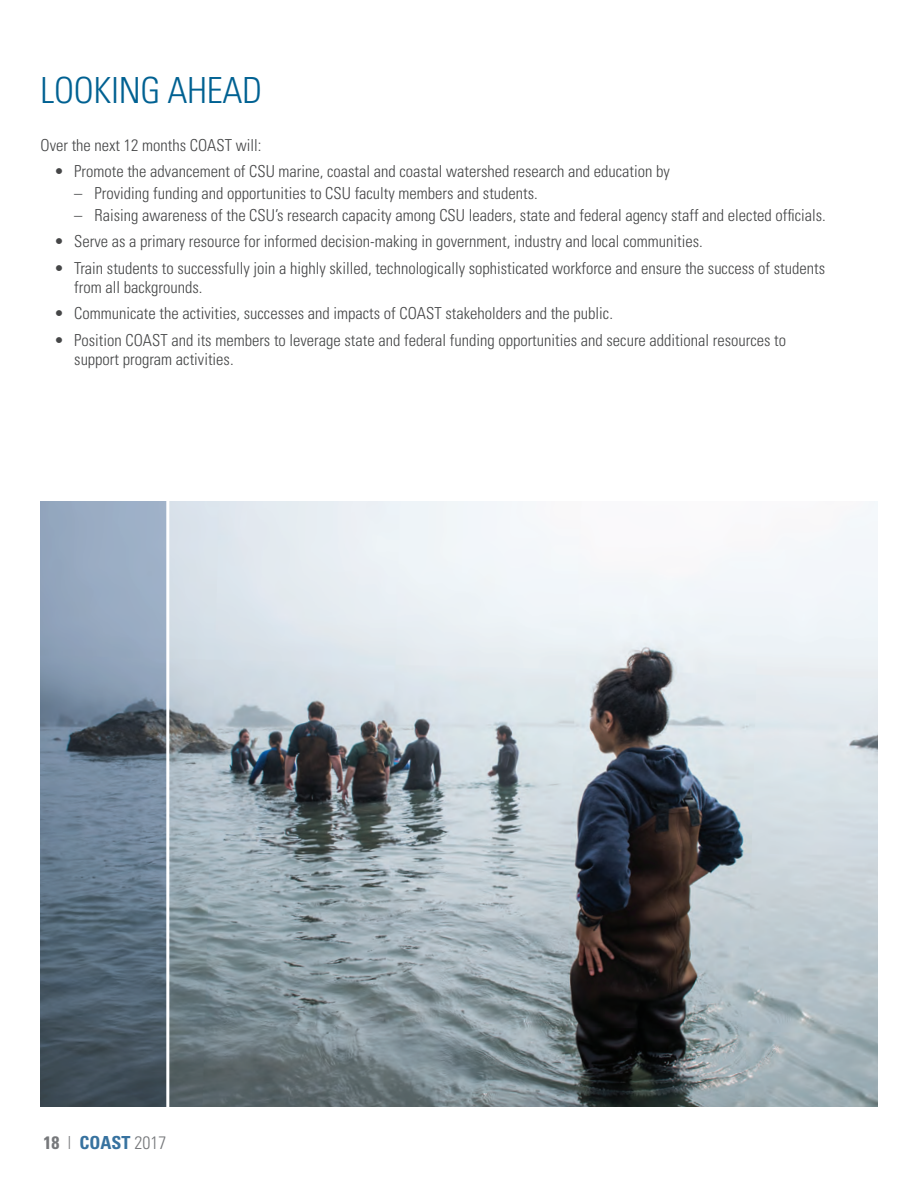
<style>
.page{position:relative;width:918px;height:1188px;background:#fff}
.page>*{position:absolute;margin:0;border:0;box-sizing:border-box;transform-origin:0 0}
.H1_-_Section_Title{font:300 condensed 36px "Univers";letter-spacing:-.01em;color:#006192}
.t1{font:300 condensed 18px "Univers";color:#76787b}
.Paragraph_Text{font:300 condensed 16.5px/19.5px "Univers";color:#454647}
.s1{font-weight:700}
.s2{font-weight:700;color:#37729f}
</style>
<div class="page">
<img style="left:169px;top:501px;width:709px;height:606px">
<svg style="left:40px;top:501px;width:126px;height:606px;background:#6c7e91"></svg>
<p class="H1_-_Section_Title" style="left:40px;top:68px;width:223px">LOOKING AHEAD</p>
<p class="Paragraph_Text" style="left:40px;top:135px;width:222px">Over the next 12 months COAST will:</p>
<p class="Paragraph_Text" style="left:54px;top:161px;width:617px">• Promote the advancement of CSU marine, coastal and coastal watershed research and education by</p>
<p class="Paragraph_Text" style="left:74px;top:183px;width:465px">– Providing funding and opportunities to CSU faculty members and students.</p>
<p class="Paragraph_Text" style="left:74px;top:205px;width:753px">– Raising awareness of the CSU’s research capacity among CSU leaders, state and federal agency staff and elected officials.</p>
<p class="Paragraph_Text" style="left:54px;top:232px;width:650px">• Serve as a primary resource for informed decision-making in government, industry and local communities.</p>
<p class="Paragraph_Text" style="left:74px;top:258px;width:752px;text-indent:-20px">• Train students to successfully join a highly skilled, technologically sophisticated workforce and ensure the success of students from all backgrounds.</p>
<p class="Paragraph_Text" style="left:54px;top:304px;width:561px">• Communicate the activities, successes and impacts of COAST stakeholders and the public.</p>
<p class="Paragraph_Text" style="left:74px;top:330px;width:713px;text-indent:-20px">• Position COAST and its members to leverage state and federal funding opportunities and secure additional resources to support program activities.</p>
<p class="t1" style="left:44px;top:1132px;width:124px"><span class="s1">18</span> | <span class="s2">COAST</span> 2017</p>
</div>
